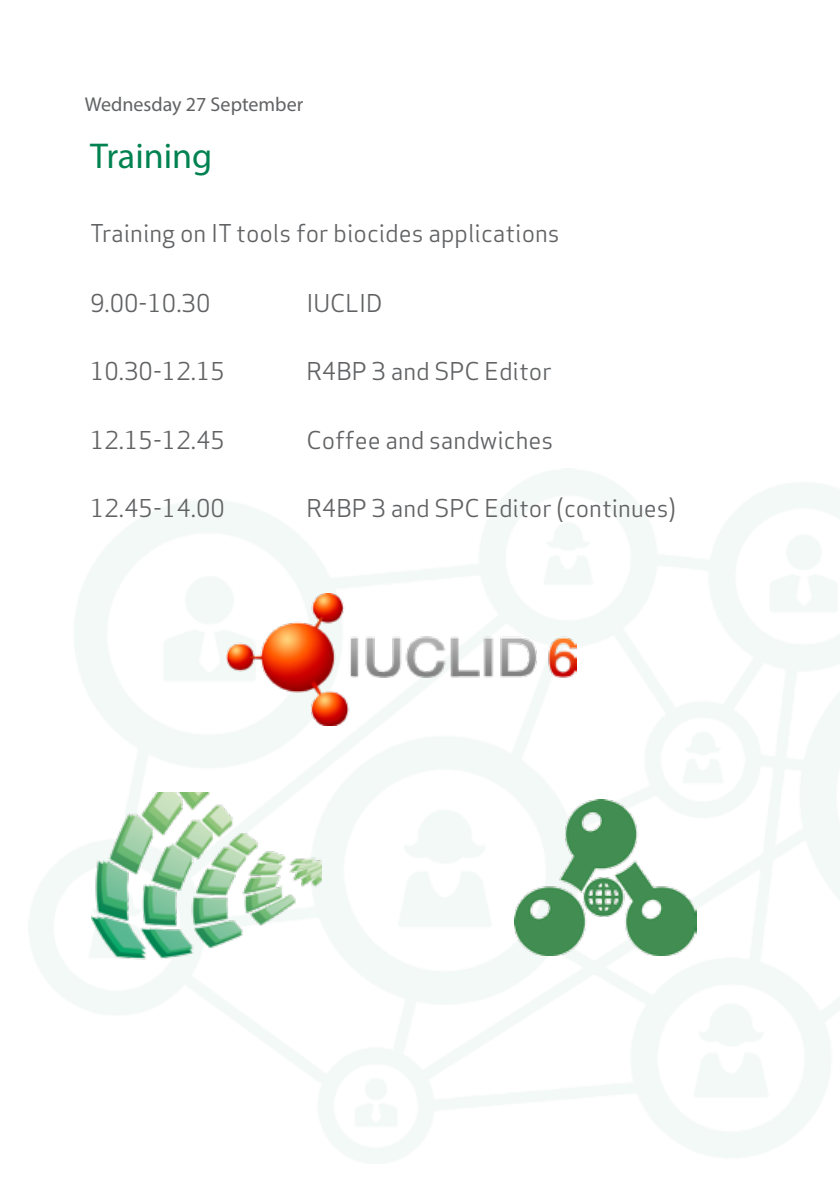
<style>
.page{position:relative;width:840px;height:1191px;background:#fff}
.page>*{position:absolute;margin:0;border:0;box-sizing:border-box;transform-origin:0 0}
.t1{font:36px "Myriad Pro";color:#008251}
.t2{font:24px "Apex Sans";color:#616264}
.t3{font:20px "Myriad Pro";color:#616264}
</style>
<div class="page">
<img style="left:28px;top:468px;width:811px;height:695px">
<img style="left:226px;top:594px;width:350px;height:131px">
<img style="left:91px;top:792px;width:230px;height:168px">
<img style="left:514px;top:800px;width:181px;height:156px">
<p class="t3" style="left:85px;top:92px;width:220px">Wednesday 27 September</p>
<h1 class="t1" style="left:90px;top:133px;width:124px">Training</h1>
<p class="t2" style="left:90px;top:214px;width:471px">Training on IT tools for biocides applications</p>
<p class="t2" style="left:90px;top:283px;width:122px">9.00-10.30</p>
<p class="t2" style="left:306px;top:283px;width:78px">IUCLID</p>
<p class="t2" style="left:90px;top:352px;width:136px">10.30-12.15</p>
<p class="t2" style="left:306px;top:352px;width:247px">R4BP 3 and SPC Editor</p>
<p class="t2" style="left:90px;top:420px;width:136px">12.15-12.45</p>
<p class="t2" style="left:306px;top:420px;width:248px">Coffee and sandwiches</p>
<p class="t2" style="left:90px;top:489px;width:136px">12.45-14.00</p>
<p class="t2" style="left:306px;top:489px;width:371px">R4BP 3 and SPC Editor (continues)</p>
</div>
